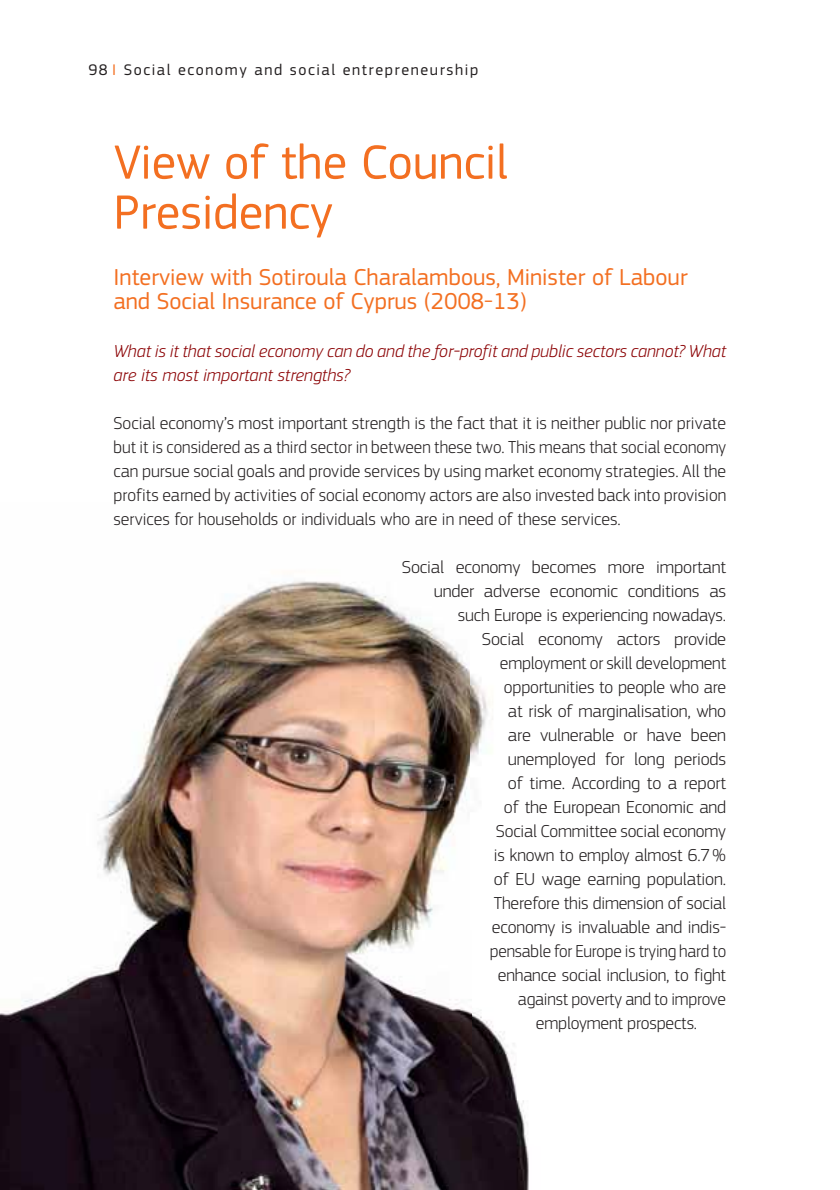
<style>
.page{position:relative;width:840px;height:1190px;background:#fff}
.page>*{position:absolute;margin:0;border:0;box-sizing:border-box;transform-origin:0 0}
.t1{font:50px/50px "PF Square Sans Pro";color:#f36f21}
.t2{font:24px/24px "PF Square Sans Pro";color:#f36f21}
.t3{font:300 18px/24px "PF Square Sans Pro";letter-spacing:-.01em;color:#231f20;text-align:justify}
.t4{font:italic 300 18px/24px "PF Square Sans Pro";color:#8b0204}
.t5{font:16px "PF Square Sans Pro";letter-spacing:.1em;color:#231f20}
.s1{color:#f36f21}
.s2{font-family:"EC Square Sans Pro"}
</style>
<div class="page">
<img style="left:0;top:581px;width:529px;height:609px">
<p class="t5" style="left:88px;top:64px;width:391px">98 <span class="s1">I</span> Social economy and social entrepreneurship</p>
<h1 class="t1" style="left:113px;top:142px;width:395px">View of the Council<br>Presidency</h1>
<h2 class="t2" style="left:113px;top:268px;width:575px">Interview with Sotiroula Charalambous, Minister of Labour and Social Insurance of Cyprus (2008-13)</h2>
<p class="t4" style="left:113px;top:341px;width:614px">What is it that social economy can do and the for-profit and public sectors cannot? What are its most important strengths?</p>
<p class="t3" style="left:113px;top:413px;width:614px">Social economy’s most important strength is the fact that it is neither public nor private but it is considered as a third sector in between these two. This means that social economy can pursue social goals and provide services by using market economy strategies. All the profits earned by activities of social economy actors are also invested back into provision services for households or individuals who are in need of these services.</p>
<p class="t3" style="left:401px;top:557px;width:325px">Social economy becomes more important</p>
<p class="t3" style="left:433px;top:581px;width:294px">under adverse economic conditions as</p>
<p class="t3" style="left:457px;top:605px;width:270px">such Europe is experiencing nowadays.</p>
<p class="t3" style="left:481px;top:629px;width:246px">Social economy actors provide</p>
<p class="t3" style="left:499px;top:653px;width:228px">employment or skill development</p>
<p class="t3" style="left:503px;top:677px;width:224px">opportunities to people who are</p>
<p class="t3" style="left:507px;top:701px;width:220px">at risk of marginalisation, who</p>
<p class="t3" style="left:507px;top:725px;width:220px">are vulnerable or have been</p>
<p class="t3" style="left:507px;top:749px;width:219px">unemployed for long periods</p>
<p class="t3" style="left:507px;top:773px;width:220px">of time. According to a report</p>
<p class="t3" style="left:503px;top:797px;width:224px">of the European Economic and</p>
<p class="t3" style="left:495px;top:821px;width:232px">Social Committee social economy</p>
<p class="t3" style="left:493px;top:845px;width:234px">is known to employ almost 6.7 <span class="s2">%</span></p>
<p class="t3" style="left:493px;top:869px;width:233px">of EU wage earning population.</p>
<p class="t3" style="left:493px;top:893px;width:233px">Therefore this dimension of social</p>
<p class="t3" style="left:491px;top:917px;width:236px">economy is invaluable and indis-</p>
<p class="t3" style="left:489px;top:941px;width:238px">pensable for Europe is trying hard to</p>
<p class="t3" style="left:497px;top:965px;width:230px">enhance social inclusion, to fight</p>
<p class="t3" style="left:517px;top:989px;width:209px">against poverty and to improve</p>
<p class="t3" style="left:535px;top:1013px;width:163px">employment prospects.</p>
</div>
